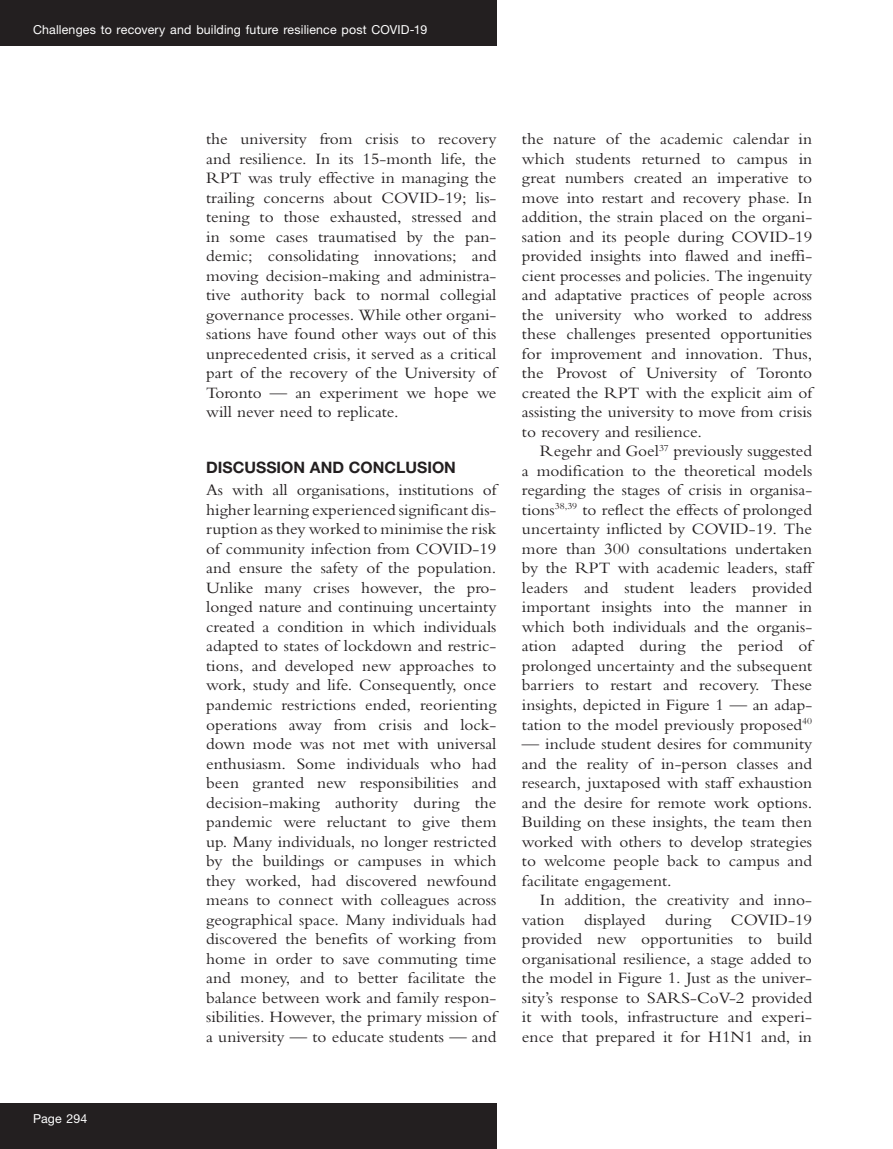
<style>
.page{position:relative;width:893px;height:1149px;background:#fff}
.page>*{position:absolute;margin:0;border:0;box-sizing:border-box;transform-origin:0 0}
.text{font:16.5px/19.5px "Bembo MT Pro";color:#231f20;text-align:justify;scale:1.05 1}
.text_indent{font:16.5px/19.5px "Bembo MT Pro";color:#231f20;text-align:justify;scale:1.05 1}
.text_indent-2{font:16.5px/19.5px "Bembo MT Pro";color:#231f20;text-align:justify;scale:1.06 1}
.a_head{font:700 15.75px "Helvetica Neue LT Pro";color:#231f20}
.t1{font:12.3px "Helvetica Neue LT Pro";letter-spacing:.015em;color:#fff}
</style>
<div class="page">
<div style="left:0;top:0;width:496px;height:46px;background:#231f20"></div>
<div style="left:0;top:1103px;width:496px;height:45px;background:#231f20"></div>
<p class="t1" style="left:33px;top:22px;width:396px">Challenges to recovery and building future resilience post COVID-19</p>
<p class="t1" style="left:33px;top:1110px;width:56px">Page 294</p>
<p class="text" style="left:206px;top:129px;width:278px">the university from crisis to recovery and resilience. In its 15-month life, the RPT was truly effective in managing the trailing concerns about COVID-19; lis&shy;tening to those exhausted, stressed and in some cases traumatised by the pan&shy;demic; consolidating innovations; and moving decision-making and administra&shy;tive authority back to normal collegial governance processes. While other organi&shy;sations have found other ways out of this unprecedented crisis, it served as a critical part of the recovery of the University of Toronto — an experiment we hope we will never need to replicate.</p>
<p class="a_head" style="left:206px;top:457px;width:251px">DISCUSSION AND CONCLUSION</p>
<p class="text" style="left:206px;top:480px;width:278px">As with all organisations, institutions of higher learning experienced significant dis&shy;ruption as they worked to minimise the risk of community infection from COVID-19 and ensure the safety of the population.<br>Unlike many crises however, the pro&shy;longed nature and continuing uncertainty created a condition in which individuals adapted to states of lockdown and restric&shy;tions, and developed new approaches to work, study and life. Consequently, once pandemic restrictions ended, reorienting operations away from crisis and lock&shy;down mode was not met with universal enthusiasm. Some individuals who had been granted new responsibilities and decision-making authority during the pandemic were reluctant to give them up. Many individuals, no longer restricted by the buildings or campuses in which they worked, had discovered newfound means to connect with colleagues across geographical space. Many individuals had discovered the benefits of working from home in order to save commuting time and money, and to better facilitate the balance between work and family respon&shy;sibilities. However, the primary mission of a university — to educate students — and</p>
<p class="text" style="left:522px;top:129px;width:278px">the nature of the academic calendar in which students returned to campus in great numbers created an imperative to move into restart and recovery phase. In addition, the strain placed on the organi&shy;sation and its people during COVID-19 provided insights into flawed and ineffi&shy;cient processes and policies. The ingenuity and adaptative practices of people across the university who worked to address these challenges presented opportunities for improvement and innovation. Thus, the Provost of University of Toronto created the RPT with the explicit aim of assisting the university to move from crisis to recovery and resilience.</p>
<p class="text_indent" style="left:522px;top:441px;width:278px;text-indent:18px">Regehr and Goel<sup>37</sup> previously suggested a modification to the theoretical models regarding the stages of crisis in organisa&shy;tions<sup>38,39</sup> to reflect the effects of prolonged uncertainty inflicted by COVID-19. The more than 300 consultations undertaken by the RPT with academic leaders, staff leaders and student leaders provided important insights into the manner in which both individuals and the organis&shy;ation adapted during the period of prolonged uncertainty and the subsequent barriers to restart and recovery. These insights, depicted in Figure 1 — an adap&shy;tation to the model previously proposed<sup>40</sup></p>
<p class="text_indent" style="left:522px;top:733px;width:278px">— include student desires for community and the reality of in-person classes and research, juxtaposed with staff exhaustion and the desire for remote work options.<br>Building on these insights, the team then worked with others to develop strategies to welcome people back to campus and facilitate engagement.</p>
<p class="text_indent-2" style="left:522px;top:889px;width:275px;text-indent:18px">In addition, the creativity and inno&shy;vation displayed during COVID-19 provided new opportunities to build organisational resilience, a stage added to the model in Figure 1. Just as the univer&shy;sity’s response to SARS-CoV-2 provided it with tools, infrastructure and experi&shy;ence that prepared it for H1N1 and, in</p>
</div>
